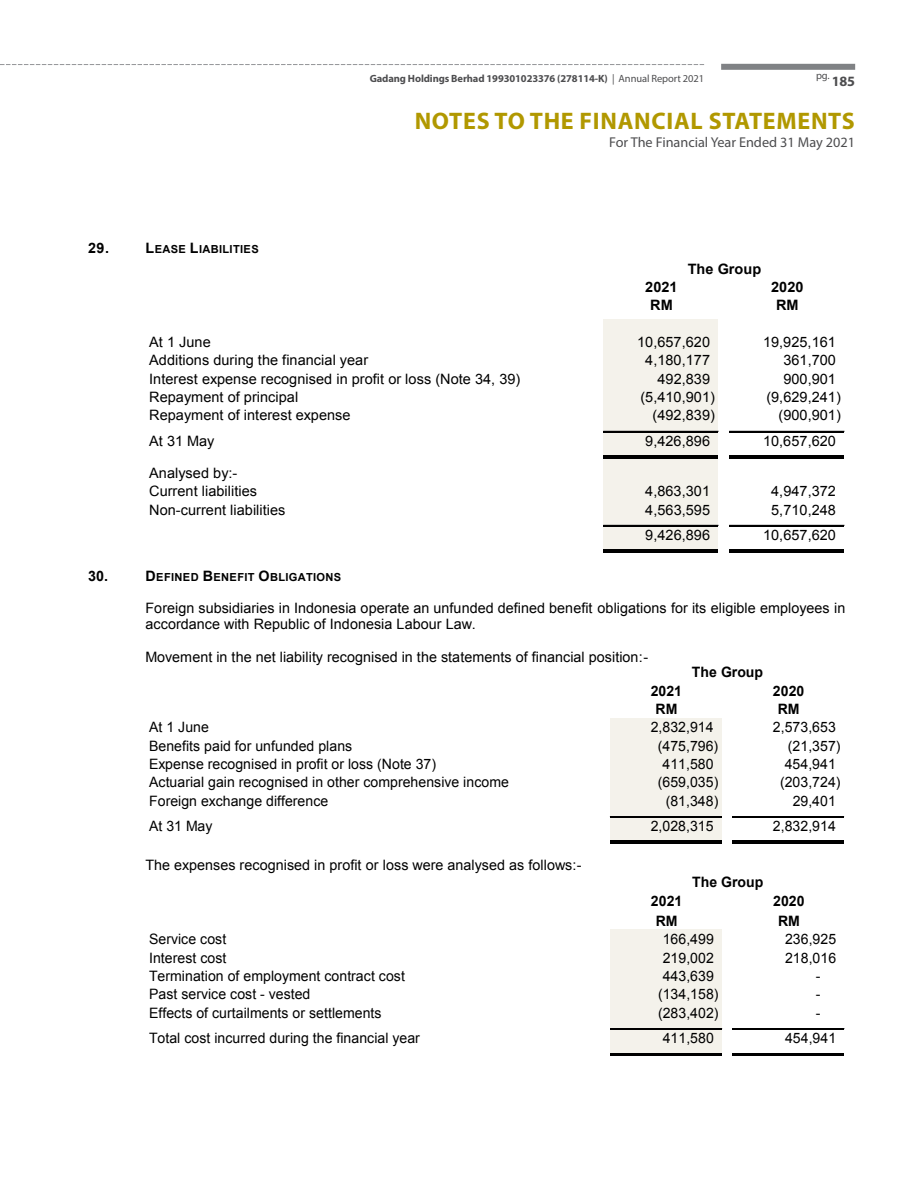
<style>
.page{position:relative;width:919px;height:1191px;background:#fff}
.page>*{position:absolute;margin:0;border:0;box-sizing:border-box;transform-origin:0 0}
.t1{font:700 24px "Myriad Pro";letter-spacing:.03em;color:#b19800}
.t2{font:14.4px/16.2px "Arial";letter-spacing:.005em;color:#000}
.t3{font:700 14.4px "Arial";letter-spacing:.005em;color:#000}
.t4{font:14.25px/18.3px "Arial";letter-spacing:.005em;color:#000}
.t5{font:700 14.25px "Arial";letter-spacing:.005em;color:#000}
.t6{font:14.25px "Myriad Pro";color:#4d4d4f}
.t7{font:700 14.25px "Myriad Pro";color:#4d4d4f}
.t8{font:700 11.1px "Arial";letter-spacing:.03em;color:#000}
.t9{font:700 10.5px "Myriad Pro";letter-spacing:-.01em;color:#4d4d4f}
.t10{font:10.5px "Myriad Pro";color:#4d4d4f}
.s1{font-size:14.4px}
.s2{font-weight:400}
</style>
<div class="page">
<svg style="left:0;top:64px;width:704px;height:1px"></svg>
<div style="left:721px;top:64px;width:134px;height:6px;background:#808285"></div>
<hr style="left:603px;top:550px;width:115px;height:2px;background:#000">
<hr style="left:729px;top:431px;width:115px;height:2px;background:#000">
<hr style="left:729px;top:455px;width:115px;height:4px;background:#000">
<hr style="left:729px;top:525px;width:115px;height:2px;background:#000">
<hr style="left:729px;top:550px;width:115px;height:2px;background:#000">
<hr style="left:610px;top:841px;width:111px;height:2px;background:#000">
<hr style="left:732px;top:816px;width:111px;height:2px;background:#000">
<hr style="left:732px;top:841px;width:111px;height:2px;background:#000">
<hr style="left:610px;top:1053px;width:111px;height:2px;background:#000">
<hr style="left:732px;top:1028px;width:111px;height:2px;background:#000">
<hr style="left:732px;top:1053px;width:111px;height:2px;background:#000">
<div style="left:603px;top:319px;width:115px;height:232px;background:#f4f2eb"></div>
<div style="left:610px;top:718px;width:111px;height:124px;background:#f4f2eb"></div>
<div style="left:610px;top:929px;width:111px;height:125px;background:#f4f2eb"></div>
<p class="t3" style="left:88px;top:238px;width:22px">29.</p>
<p class="t8" style="left:145px;top:241px;width:115px"><span class="s1">L</span>EASE <span class="s1">L</span>IABILITIES</p>
<p class="t9" style="left:369px;top:72px;width:336px">GADANG HOLDINGS BERHAD 199301023376 (278114-K) <span class="s2">| Annual Report 2021</span></p>
<p class="t10" style="left:816px;top:69px;width:15px">pg.</p>
<p class="t7" style="left:831px;top:72px;width:25px">185</p>
<h1 class="t1" style="left:414px;top:105px;width:441px">NOTES TO THE FINANCIAL STATEMENTS</h1>
<p class="t6" style="left:609px;top:134px;width:247px">For The Financial Year Ended 31 May 2021</p>
<p class="t5" style="left:687px;top:259px;width:75px">The Group</p>
<p class="t5" style="left:645px;top:277px;width:34px">2021</p>
<p class="t5" style="left:771px;top:277px;width:34px">2020</p>
<p class="t5" style="left:650px;top:296px;width:24px">RM</p>
<p class="t5" style="left:776px;top:296px;width:24px">RM</p>
<p class="t4" style="left:149px;top:333px;width:63px">At 1 June</p>
<p class="t4" style="left:637px;top:333px;width:74px">10,657,620</p>
<p class="t4" style="left:763px;top:333px;width:74px">19,925,161</p>
<p class="t4" style="left:149px;top:351px;width:220px">Additions during the financial year</p>
<p class="t4" style="left:645px;top:351px;width:66px">4,180,177</p>
<p class="t4" style="left:783px;top:351px;width:54px">361,700</p>
<p class="t4" style="left:149px;top:370px;width:372px">Interest expense recognised in profit or loss (Note 34, 39)</p>
<p class="t4" style="left:657px;top:370px;width:54px">492,839</p>
<p class="t4" style="left:783px;top:370px;width:54px">900,901</p>
<p class="t4" style="left:149px;top:388px;width:150px">Repayment of principal</p>
<p class="t4" style="left:640px;top:388px;width:76px">(5,410,901)</p>
<p class="t4" style="left:766px;top:388px;width:76px">(9,629,241)</p>
<p class="t4" style="left:149px;top:406px;width:203px">Repayment of interest expense</p>
<p class="t4" style="left:652px;top:406px;width:64px">(492,839)</p>
<p class="t4" style="left:778px;top:406px;width:64px">(900,901)</p>
<p class="t4" style="left:149px;top:432px;width:67px">At 31 May</p>
<p class="t4" style="left:645px;top:432px;width:66px">9,426,896</p>
<p class="t4" style="left:763px;top:432px;width:74px">10,657,620</p>
<p class="t4" style="left:149px;top:464px;width:109px">Analysed by:-<br>Current liabilities</p>
<p class="t4" style="left:645px;top:482px;width:66px">4,863,301</p>
<p class="t4" style="left:771px;top:482px;width:66px">4,947,372</p>
<p class="t4" style="left:149px;top:500px;width:138px">Non-current liabilities</p>
<p class="t4" style="left:645px;top:500px;width:66px">4,563,595</p>
<p class="t4" style="left:771px;top:500px;width:66px">5,710,248</p>
<p class="t4" style="left:645px;top:526px;width:66px">9,426,896</p>
<p class="t4" style="left:763px;top:526px;width:74px">10,657,620</p>
<p class="t3" style="left:88px;top:566px;width:22px">30.</p>
<p class="t8" style="left:145px;top:569px;width:197px"><span class="s1">D</span>EFINED <span class="s1">B</span>ENEFIT <span class="s1">O</span>BLIGATIONS</p>
<p class="t2" style="left:145px;top:600px;width:701px">Foreign subsidiaries in Indonesia operate an unfunded defined benefit obligations for its eligible employees in accordance with Republic of Indonesia Labour Law.</p>
<p class="t2" style="left:145px;top:648px;width:504px">Movement in the net liability recognised in the statements of financial position:-</p>
<p class="t5" style="left:650px;top:681px;width:33px">2021</p>
<p class="t5" style="left:772px;top:681px;width:33px">2020</p>
<p class="t5" style="left:655px;top:699px;width:23px">RM</p>
<p class="t5" style="left:777px;top:699px;width:23px">RM</p>
<p class="t4" style="left:149px;top:718px;width:61px">At 1 June</p>
<p class="t4" style="left:650px;top:718px;width:64px">2,832,914</p>
<p class="t4" style="left:772px;top:718px;width:64px">2,573,653</p>
<p class="t4" style="left:149px;top:736px;width:204px">Benefits paid for unfunded plans</p>
<p class="t4" style="left:657px;top:736px;width:62px">(475,796)</p>
<p class="t4" style="left:787px;top:736px;width:54px">(21,357)</p>
<p class="t4" style="left:149px;top:755px;width:288px">Expense recognised in profit or loss (Note 37)</p>
<p class="t4" style="left:662px;top:755px;width:53px">411,580</p>
<p class="t4" style="left:784px;top:755px;width:53px">454,941</p>
<p class="t4" style="left:149px;top:773px;width:361px">Actuarial gain recognised in other comprehensive income</p>
<p class="t4" style="left:657px;top:773px;width:62px">(659,035)</p>
<p class="t4" style="left:780px;top:773px;width:62px">(203,724)</p>
<p class="t4" style="left:149px;top:791px;width:181px">Foreign exchange difference</p>
<p class="t4" style="left:665px;top:791px;width:54px">(81,348)</p>
<p class="t4" style="left:792px;top:791px;width:45px">29,401</p>
<p class="t4" style="left:149px;top:817px;width:65px">At 31 May</p>
<p class="t4" style="left:650px;top:817px;width:64px">2,028,315</p>
<p class="t4" style="left:772px;top:817px;width:64px">2,832,914</p>
<p class="t5" style="left:692px;top:663px;width:73px">The Group</p>
<p class="t2" style="left:145px;top:857px;width:437px">The expenses recognised in profit or loss were analysed as follows:-</p>
<p class="t3" style="left:692px;top:872px;width:73px">The Group</p>
<p class="t3" style="left:650px;top:891px;width:33px">2021</p>
<p class="t3" style="left:773px;top:891px;width:33px">2020</p>
<p class="t3" style="left:655px;top:911px;width:23px">RM</p>
<p class="t3" style="left:778px;top:911px;width:23px">RM</p>
<p class="t2" style="left:149px;top:931px;width:79px">Service cost</p>
<p class="t2" style="left:662px;top:931px;width:53px">166,499</p>
<p class="t2" style="left:785px;top:931px;width:53px">236,925</p>
<p class="t2" style="left:149px;top:949px;width:79px">Interest cost</p>
<p class="t2" style="left:662px;top:949px;width:53px">219,002</p>
<p class="t2" style="left:785px;top:949px;width:53px">218,016</p>
<p class="t2" style="left:149px;top:968px;width:257px">Termination of employment contract cost</p>
<p class="t2" style="left:662px;top:968px;width:53px">443,639</p>
<p class="t2" style="left:815px;top:968px;width:6px">-</p>
<p class="t2" style="left:149px;top:986px;width:163px">Past service cost - vested</p>
<p class="t2" style="left:658px;top:986px;width:62px">(134,158)</p>
<p class="t2" style="left:815px;top:986px;width:6px">-</p>
<p class="t2" style="left:149px;top:1004px;width:234px">Effects of curtailments or settlements</p>
<p class="t2" style="left:658px;top:1004px;width:62px">(283,402)</p>
<p class="t2" style="left:815px;top:1004px;width:6px">-</p>
<p class="t2" style="left:149px;top:1030px;width:272px">Total cost incurred during the financial year</p>
<p class="t2" style="left:662px;top:1030px;width:53px">411,580</p>
<p class="t2" style="left:785px;top:1030px;width:53px">454,941</p>
</div>
